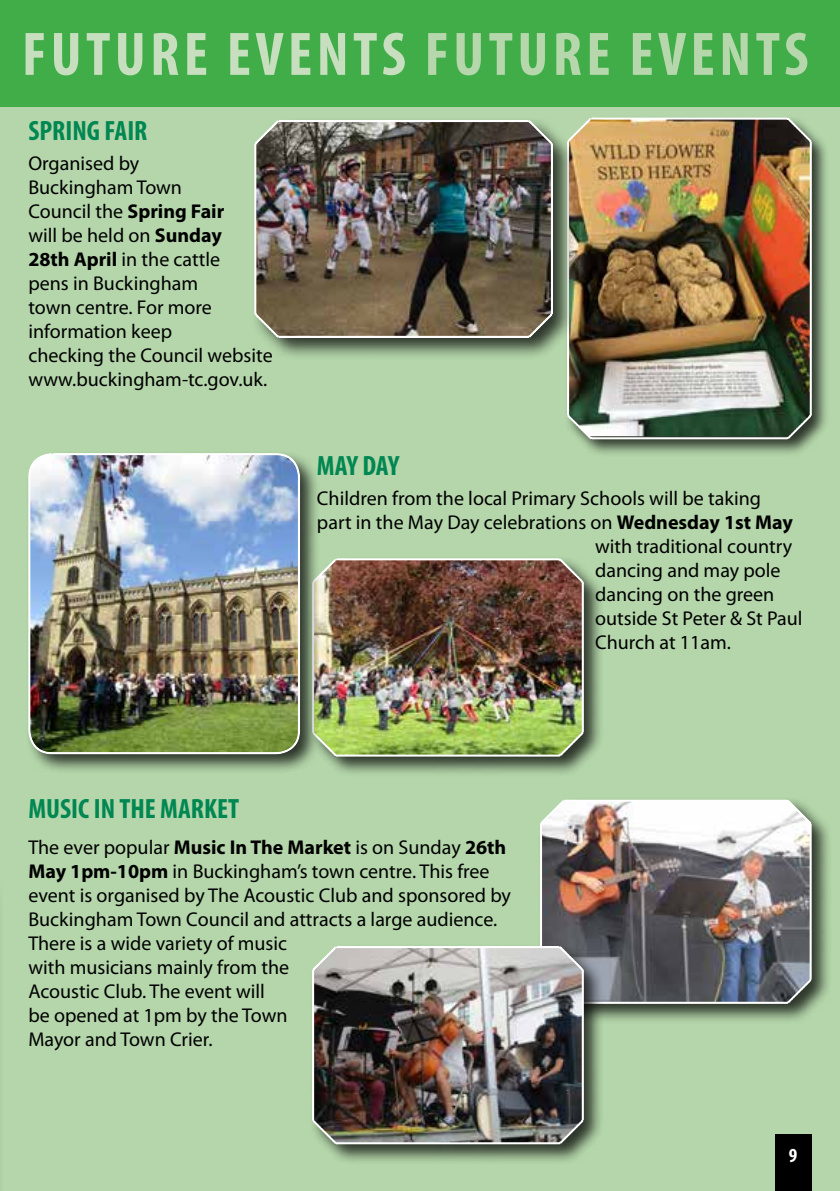
<style>
.page{position:relative;width:840px;height:1191px;background:#fff}
.page>*{position:absolute;margin:0;border:0;box-sizing:border-box;transform-origin:0 0}
.t1{font:700 condensed 62px "Myriad Pro";letter-spacing:.07em;color:#c7dfbf}
.t2{font:700 condensed 28px "Myriad Pro";color:#008752}
.t3{font:20px/24px "Myriad Pro";color:#000}
.t4{font:700 condensed 20px "Myriad Pro";color:#fff}
.s1{color:#b6d6ac}
.s2{font-weight:700}
</style>
<div class="page">
<div style="left:0;top:107px;width:839px;height:1084px;background:#b4d6aa"></div>
<div style="left:0;top:0;width:839px;height:107px;background:#41ad49"></div>
<div style="left:774px;top:1134px;width:37px;height:57px;background:#000"></div>
<div style="left:564px;top:115px;width:265px;height:342px;background:#000;opacity:.75"></div>
<img style="left:566px;top:117px;width:245px;height:323px">
<div style="left:250px;top:116px;width:325px;height:244px;background:#000;opacity:.75"></div>
<img style="left:254px;top:120px;width:299px;height:218px">
<div style="left:308px;top:555px;width:296px;height:222px;background:#000;opacity:.75"></div>
<img style="left:320px;top:558px;width:263px;height:199px">
<div style="left:25px;top:450px;width:295px;height:324px;background:#000;opacity:.75"></div>
<img style="left:28px;top:453px;width:272px;height:301px">
<div style="left:536px;top:796px;width:295px;height:228px;background:#000;opacity:.75"></div>
<img style="left:539px;top:799px;width:272px;height:205px">
<div style="left:308px;top:942px;width:296px;height:222px;background:#000;opacity:.75"></div>
<img style="left:311px;top:945px;width:272px;height:199px">
<h1 class="t1" style="left:22px;top:20px;width:787px">FUTURE EVENTS <span class="s1">FUTURE EVENTS</span></h1>
<h2 class="t2" style="left:28px;top:115px;width:120px">SPRING FAIR</h2>
<p class="t3" style="left:28px;top:151px;width:246px">Organised by<br>Buckingham Town<br>Council the <span class="s2">Spring Fair<br></span>will be held on <span class="s2">Sunday<br>28th April</span> in the cattle<br>pens in Buckingham<br>town centre. For more information keep<br>checking the Council website www.buckingham-tc.gov.uk.</p>
<h2 class="t2" style="left:317px;top:450px;width:84px">MAY DAY</h2>
<p class="t3" style="left:317px;top:485px;width:445px">Children from the local Primary Schools will be taking</p>
<p class="t3" style="left:317px;top:509px;width:477px">part in the May Day celebrations on <span class="s2">Wednesday 1st May</span></p>
<p class="t3" style="left:594px;top:533px;width:198px">with traditional country</p>
<p class="t3" style="left:594px;top:557px;width:187px">dancing and may pole</p>
<p class="t3" style="left:594px;top:581px;width:181px">dancing on the green</p>
<p class="t3" style="left:594px;top:605px;width:209px">outside St Peter &amp; St Paul</p>
<p class="t3" style="left:594px;top:629px;width:137px">Church at 11am.</p>
<h2 class="t2" style="left:28px;top:793px;width:212px">MUSIC IN THE MARKET</h2>
<p class="t3" style="left:28px;top:834px;width:484px">The ever popular <span class="s2">Music In The Market</span> is on Sunday <span class="s2">26th May 1pm-10pm</span> in Buckingham’s town centre. This free event is organised by The Acoustic Club and sponsored by Buckingham Town Council and attracts a large audience.<br>There is a wide variety of music<br>with musicians mainly from the<br>Acoustic Club. The event will<br>be opened at 1pm by the Town<br>Mayor and Town Crier.</p>
<p class="t4" style="left:788px;top:1144px;width:10px">9</p>
</div>
